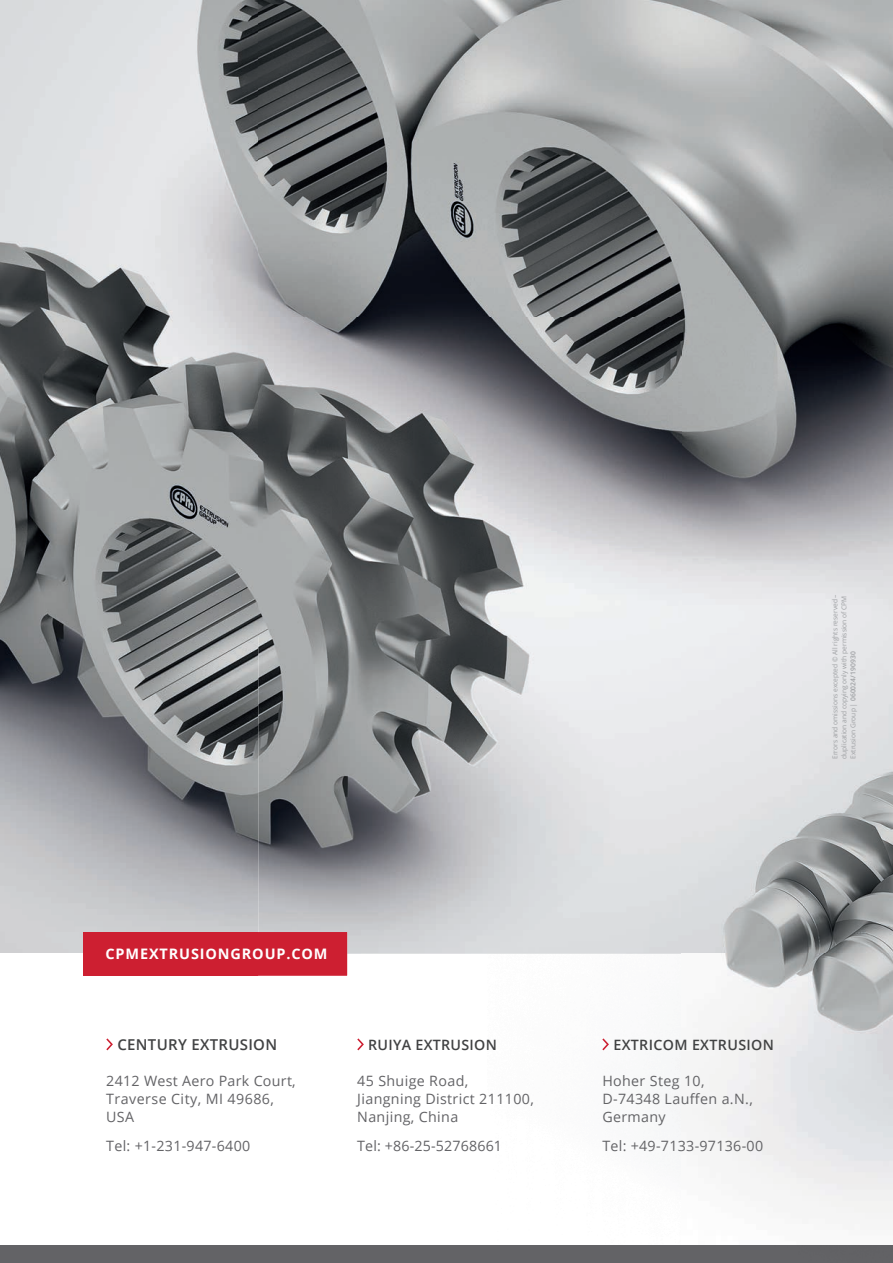
<style>
.page{position:relative;width:893px;height:1263px;background:#fff}
.page>*{position:absolute;margin:0;border:0;box-sizing:border-box;transform-origin:0 0}
.t1{font:600 15px "Open Sans";letter-spacing:.02em;color:#414243}
.t2{font:700 14.4px "Open Sans";letter-spacing:.06em;color:#fff}
.t3{font:14.25px/18px "Open Sans";letter-spacing:.025em;color:#636366}
.t4{font:600 14.25px "Open Sans";letter-spacing:.025em;color:#414243}
.t5{font:6.75px/9px "Open Sans";color:#9d9fa2}
.s1{font-weight:600}
</style>
<div class="page">
<img style="left:0;top:0;width:258px;height:954px">
<div style="left:0;top:1246px;width:893px;height:17px;background:#636366"></div>
<div style="left:84px;top:932px;width:263px;height:43px;background:#cd1f31"></div>
<img style="left:258px;top:0;width:635px;height:1246px">
<img style="left:258px;top:932px;width:89px;height:43px">
<svg style="left:106px;top:1038px;width:7px;height:12px"></svg>
<svg style="left:602px;top:1038px;width:7px;height:12px"></svg>
<svg style="left:357px;top:1038px;width:7px;height:12px"></svg>
<p class="t5" style="left:830px;top:759px;width:166px;rotate:-90deg">Errors and omissions excepted © All rights reserved – duplication and copying only with permission of CPM<br>Extrusion Group | <span class="s1">060024/190930</span></p>
<p class="t2" style="left:105px;top:943px;width:224px">CPMEXTRUSIONGROUP.COM</p>
<p class="t1" style="left:117px;top:1034px;width:161px">CENTURY EXTRUSION</p>
<p class="t3" style="left:106px;top:1072px;width:191px">2412 West Aero Park Court,<br>Traverse City, MI 49686,<br>USA</p>
<p class="t3" style="left:106px;top:1136px;width:145px">Tel: +1-231-947-6400</p>
<p class="t4" style="left:368px;top:1035px;width:130px">RUIYA EXTRUSION</p>
<p class="t3" style="left:357px;top:1072px;width:178px">45 Shuige Road,<br>Jiangning District 211100,<br>Nanjing, China</p>
<p class="t3" style="left:357px;top:1136px;width:146px">Tel: +86-25-52768661</p>
<p class="t4" style="left:613px;top:1035px;width:162px">EXTRICOM EXTRUSION</p>
<p class="t3" style="left:602px;top:1072px;width:152px">Hoher Steg 10,<br>D-74348 Lauffen a.N.,<br>Germany</p>
<p class="t3" style="left:602px;top:1136px;width:162px">Tel: +49-7133-97136-00</p>
</div>
